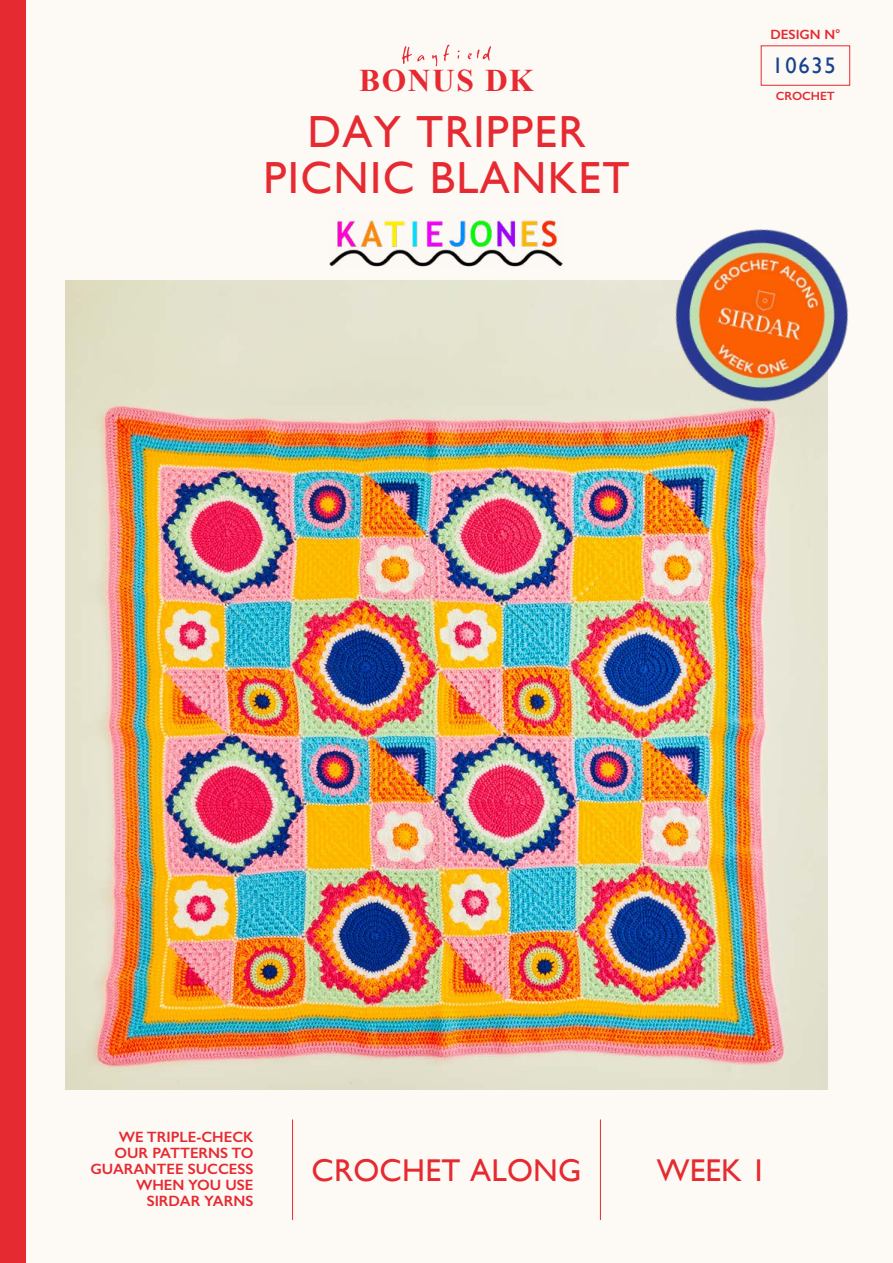
<style>
.page{position:relative;width:893px;height:1263px;background:#fdfaf5}
.page>*{position:absolute;margin:0;border:0;box-sizing:border-box;transform-origin:0 0}
.t1{font:45px/46.5px "Gill Sans";letter-spacing:.03em;color:#e62a32;text-align:center}
.t2{font:31.5px "Gill Sans";letter-spacing:.01em;color:#e62a32}
.t3{font:700 31.5px "Times New Roman";letter-spacing:.05em;color:#e62a32}
.t4{font:22.5px "Gill Sans";letter-spacing:.08em;color:#17428f}
.t5{font:600 15px/16.2px "Gill Sans";color:#e62a32;text-align:right}
.t6{font:600 13.5px "Gill Sans";color:#e62a32}
.t7{font:600 12px "Gill Sans";color:#e62a32}
</style>
<div class="page">
<img style="left:65px;top:281px;width:763px;height:809px">
<div style="left:0;top:0;width:26px;height:1263px;background:#e62a32"></div>
<hr style="left:600px;top:1119px;width:1px;height:101px;background:#e62a32">
<hr style="left:292px;top:1119px;width:1px;height:101px;background:#e62a32">
<div style="left:761px;top:45px;width:89px;height:41px;border:1px solid #e62a32"></div>
<img style="left:665px;top:229px;width:184px;height:185px">
<svg style="left:402px;top:44px;width:89px;height:22px"></svg>
<img style="left:330px;top:220px;width:233px;height:47px">
<h2 class="t3" style="left:359px;top:58px;width:176px">BONUS DK</h2>
<h1 class="t1" style="left:263px;top:108px;width:368px">DAY TRIPPER<br>PICNIC BLANKET</h1>
<p class="t6" style="left:770px;top:26px;width:72px">DESIGN N°</p>
<h3 class="t4" style="left:772px;top:52px;width:65px">10635</h3>
<p class="t7" style="left:776px;top:89px;width:61px">CROCHET</p>
<p class="t5" style="left:90px;top:1129px;width:165px">WE TRIPLE-CHECK<br>OUR PATTERNS TO<br>GUARANTEE SUCCESS<br>WHEN YOU USE<br>SIRDAR YARNS</p>
<h2 class="t2" style="left:311px;top:1151px;width:272px">CROCHET ALONG</h2>
<h2 class="t2" style="left:657px;top:1151px;width:111px">WEEK 1</h2>
</div>
